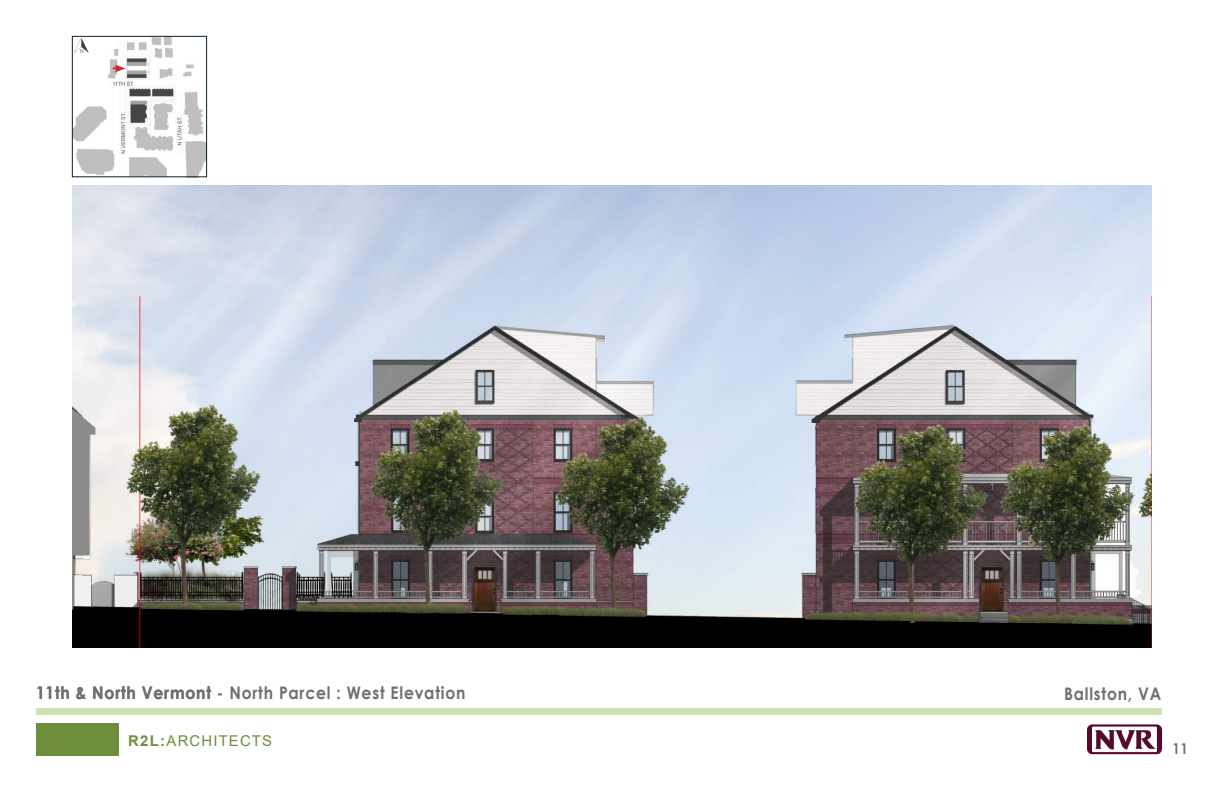
<style>
.page{position:relative;width:1224px;height:792px;background:#fff}
.page>*{position:absolute;margin:0;border:0;box-sizing:border-box;transform-origin:0 0}
.t1{font:700 17.3px "Century Gothic";letter-spacing:.05em;color:#707073;scale:.9 1}
.t2{font:14.8px "Arial";letter-spacing:.08em;color:#6d8e3b}
.t3{font:700 14.8px "Century Gothic";color:#707073;scale:.9 1}
.s1{font-weight:700}
</style>
<div class="page">
<div style="left:36px;top:724px;width:82px;height:32px;background:#6d8e3b"></div>
<div style="left:36px;top:708px;width:1125px;height:6px;background:#cee1b4"></div>
<img style="left:1087px;top:724px;width:74px;height:31px">
<img style="left:72px;top:185px;width:1080px;height:463px">
<img style="left:74px;top:38px;width:131px;height:137px">
<svg style="left:113px;top:64px;width:12px;height:8px"></svg>
<div style="left:72px;top:36px;width:135px;height:141px;border:1px solid #072127"></div>
<img style="left:72px;top:36px;width:20px;height:20px">
<p class="t1" style="left:36px;top:680px;width:479px">11th &amp; North Vermont - North Parcel : West Elevation</p>
<p class="t2" style="left:128px;top:731px;width:145px"><span class="s1">R2L:</span>ARCHITECTS</p>
<p class="t1" style="left:1064px;top:681px;width:110px">Ballston, VA</p>
<p class="t3" style="left:1172px;top:737px;width:19px">11</p>
</div>
